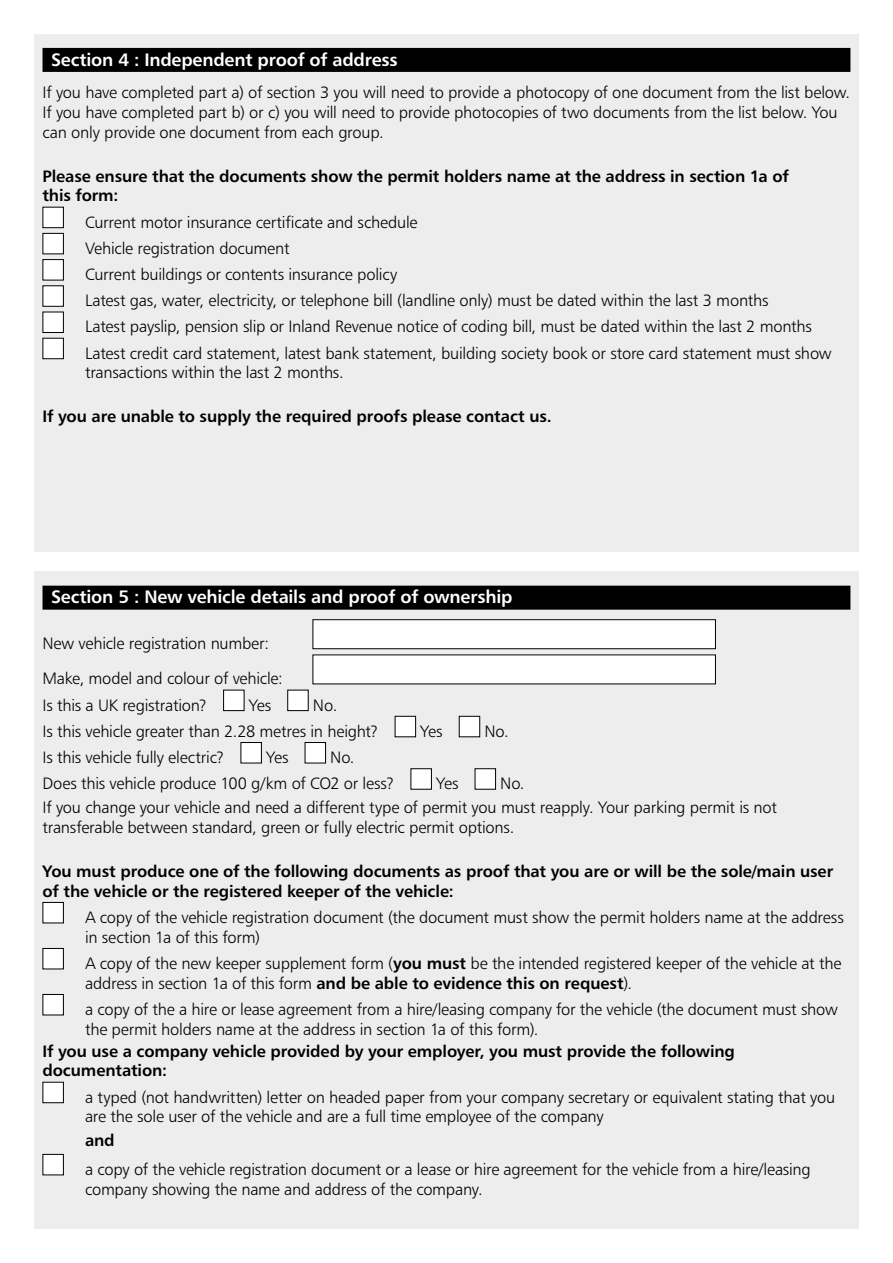
<style>
.page{position:relative;width:893px;height:1263px;background:#fff}
.page>*{position:absolute;margin:0;border:0;box-sizing:border-box;transform-origin:0 0}
.t1{font:18px "Humanist 777 BT Bold B";letter-spacing:-.015em;color:#fff}
.t2{font:16.5px/26.2px "Humanist 777 BT Light B";letter-spacing:-.015em;color:#000}
.t3{font:16.5px/19.8px "Humanist 777 BT Bold B";letter-spacing:-.01em;color:#000}
.s1{font-family:"Humanist 777 BT Bold B"}
.s2{font-family:"Humanist 777 BT Light B"}
</style>
<div class="page">
<div style="left:34px;top:572px;width:825px;height:657px;background:#ededed"></div>
<div style="left:43px;top:586px;width:807px;height:24px;background:#000"></div>
<div style="left:313px;top:620px;width:402px;height:29px;background:#fff"></div>
<div style="left:313px;top:619px;width:403px;height:30px;border:1px solid #000"></div>
<div style="left:313px;top:655px;width:402px;height:29px;background:#fff"></div>
<div style="left:224px;top:690px;width:20px;height:21px;background:#fff"></div>
<div style="left:223px;top:690px;width:21px;height:21px;border:1px solid #000"></div>
<div style="left:288px;top:690px;width:20px;height:21px;background:#fff"></div>
<div style="left:287px;top:690px;width:22px;height:21px;border:1px solid #000"></div>
<div style="left:395px;top:716px;width:21px;height:21px;background:#fff"></div>
<div style="left:395px;top:716px;width:21px;height:21px;border:1px solid #000"></div>
<div style="left:459px;top:716px;width:21px;height:21px;background:#fff"></div>
<div style="left:459px;top:716px;width:21px;height:21px;border:1px solid #000"></div>
<div style="left:241px;top:742px;width:20px;height:21px;background:#fff"></div>
<div style="left:241px;top:742px;width:21px;height:21px;border:1px solid #000"></div>
<div style="left:305px;top:742px;width:21px;height:21px;background:#fff"></div>
<div style="left:305px;top:742px;width:21px;height:21px;border:1px solid #000"></div>
<div style="left:411px;top:769px;width:20px;height:20px;background:#fff"></div>
<div style="left:411px;top:768px;width:21px;height:22px;border:1px solid #000"></div>
<div style="left:475px;top:769px;width:21px;height:20px;background:#fff"></div>
<div style="left:475px;top:768px;width:21px;height:22px;border:1px solid #000"></div>
<div style="left:43px;top:902px;width:20px;height:21px;background:#fff"></div>
<div style="left:43px;top:902px;width:21px;height:21px;border:1px solid #000"></div>
<div style="left:43px;top:948px;width:20px;height:21px;background:#fff"></div>
<div style="left:43px;top:948px;width:21px;height:21px;border:1px solid #000"></div>
<div style="left:43px;top:994px;width:20px;height:21px;background:#fff"></div>
<div style="left:43px;top:994px;width:21px;height:21px;border:1px solid #000"></div>
<div style="left:43px;top:1082px;width:20px;height:21px;background:#fff"></div>
<div style="left:43px;top:1082px;width:21px;height:21px;border:1px solid #000"></div>
<div style="left:43px;top:1154px;width:20px;height:21px;background:#fff"></div>
<div style="left:43px;top:1154px;width:21px;height:21px;border:1px solid #000"></div>
<div style="left:34px;top:34px;width:825px;height:517px;background:#ededed"></div>
<div style="left:43px;top:48px;width:807px;height:24px;background:#000"></div>
<div style="left:43px;top:207px;width:20px;height:21px;background:#fff"></div>
<div style="left:43px;top:207px;width:21px;height:21px;border:1px solid #000"></div>
<div style="left:43px;top:233px;width:20px;height:21px;background:#fff"></div>
<div style="left:43px;top:233px;width:21px;height:21px;border:1px solid #000"></div>
<div style="left:43px;top:260px;width:20px;height:20px;background:#fff"></div>
<div style="left:43px;top:259px;width:21px;height:21px;border:1px solid #000"></div>
<div style="left:43px;top:286px;width:20px;height:20px;background:#fff"></div>
<div style="left:43px;top:285px;width:21px;height:22px;border:1px solid #000"></div>
<div style="left:43px;top:312px;width:20px;height:20px;background:#fff"></div>
<div style="left:43px;top:312px;width:21px;height:21px;border:1px solid #000"></div>
<div style="left:43px;top:338px;width:20px;height:21px;background:#fff"></div>
<div style="left:43px;top:338px;width:21px;height:21px;border:1px solid #000"></div>
<p class="t1" style="left:51px;top:48px;width:348px">Section 4 : Independent proof of address</p>
<p class="t2" style="left:43px;top:82px;width:809px;line-height:19.8px">If you have completed part a) of section 3 you will need to provide a photocopy of one document from the list below.<br>If you have completed part b) or c) you will need to provide photocopies of two documents from the list below. You can only provide one document from each group.</p>
<p class="t3" style="left:43px;top:166px;width:748px">Please ensure that the documents show the permit holders name at the address in section 1a of this form:</p>
<p class="t2" style="left:85px;top:208px;width:748px">Current motor insurance certificate and schedule<br>Vehicle registration document<br>Current buildings or contents insurance policy<br>Latest gas, water, electricity, or telephone bill (landline only) must be dated within the last 3 months<br>Latest payslip, pension slip or Inland Revenue notice of coding bill, must be dated within the last 2 months Latest credit card statement, latest bank statement, building society book or store card statement must show</p>
<p class="t2" style="left:85px;top:359px;width:260px">transactions within the last 2 months.</p>
<p class="t3" style="left:43px;top:406px;width:511px">If you are unable to supply the required proofs please contact us.</p>
<p class="t1" style="left:51px;top:586px;width:463px">Section 5 : New vehicle details and proof of ownership</p>
<p class="t2" style="left:43px;top:625px;width:242px;line-height:35.2px">New vehicle registration number:<br>Make, model and colour of vehicle:</p>
<p class="t2" style="left:43px;top:691px;width:166px">Is this a UK registration?</p>
<p class="t2" style="left:249px;top:691px;width:24px">Yes</p>
<p class="t2" style="left:43px;top:691px;width:337px;text-indent:270px">No.<br>Is this vehicle greater than 2.28 metres in height?</p>
<p class="t2" style="left:420px;top:718px;width:24px">Yes</p>
<p class="t2" style="left:484px;top:718px;width:26px">No.</p>
<p class="t2" style="left:43px;top:744px;width:183px">Is this vehicle fully electric?</p>
<p class="t2" style="left:266px;top:744px;width:24px">Yes</p>
<p class="t2" style="left:43px;top:744px;width:353px;text-indent:288px">No.<br>Does this vehicle produce 100 g/km of CO2 or less?</p>
<p class="t2" style="left:43px;top:771px;width:736px;line-height:24px;text-indent:458px">No.<br>If you change your vehicle and need a different type of permit you must reapply. Your parking permit is not</p>
<p class="t2" style="left:43px;top:814px;width:473px">transferable between standard, green or fully electric permit options.</p>
<p class="t3" style="left:43px;top:861px;width:792px">You must produce one of the following documents as proof that you are or will be the sole/main user of the vehicle or the registered keeper of the vehicle:</p>
<p class="t2" style="left:85px;top:907px;width:760px;line-height:19.8px">A copy of the vehicle registration document (the document must show the permit holders name at the address in section 1a of this form)</p>
<p class="t2" style="left:85px;top:950px;width:758px">A copy of the new keeper supplement form (<span class="s1">you must</span> be the intended registered keeper of the vehicle at the</p>
<p class="t3" style="left:85px;top:973px;width:549px"><span class="s2">address in section 1a of this form</span> and be able to evidence this on request<span class="s2">).</span></p>
<p class="t2" style="left:85px;top:999px;width:754px;line-height:19.8px">a copy of the a hire or lease agreement from a hire/leasing company for the vehicle (the document must show the permit holders name at the address in section 1a of this form).</p>
<p class="t3" style="left:43px;top:1040px;width:694px">If you use a company vehicle provided by your employer, you must provide the following documentation:</p>
<p class="t2" style="left:85px;top:1087px;width:752px;line-height:19.8px">a typed (not handwritten) letter on headed paper from your company secretary or equivalent stating that you are the sole user of the vehicle and are a full time employee of the company</p>
<p class="t3" style="left:85px;top:1130px;width:31px">and</p>
<p class="t2" style="left:85px;top:1159px;width:727px;line-height:19.8px">a copy of the vehicle registration document or a lease or hire agreement for the vehicle from a hire/leasing company showing the name and address of the company.</p>
<p class="t2" style="left:436px;top:770px;width:24px">Yes</p>
</div>
